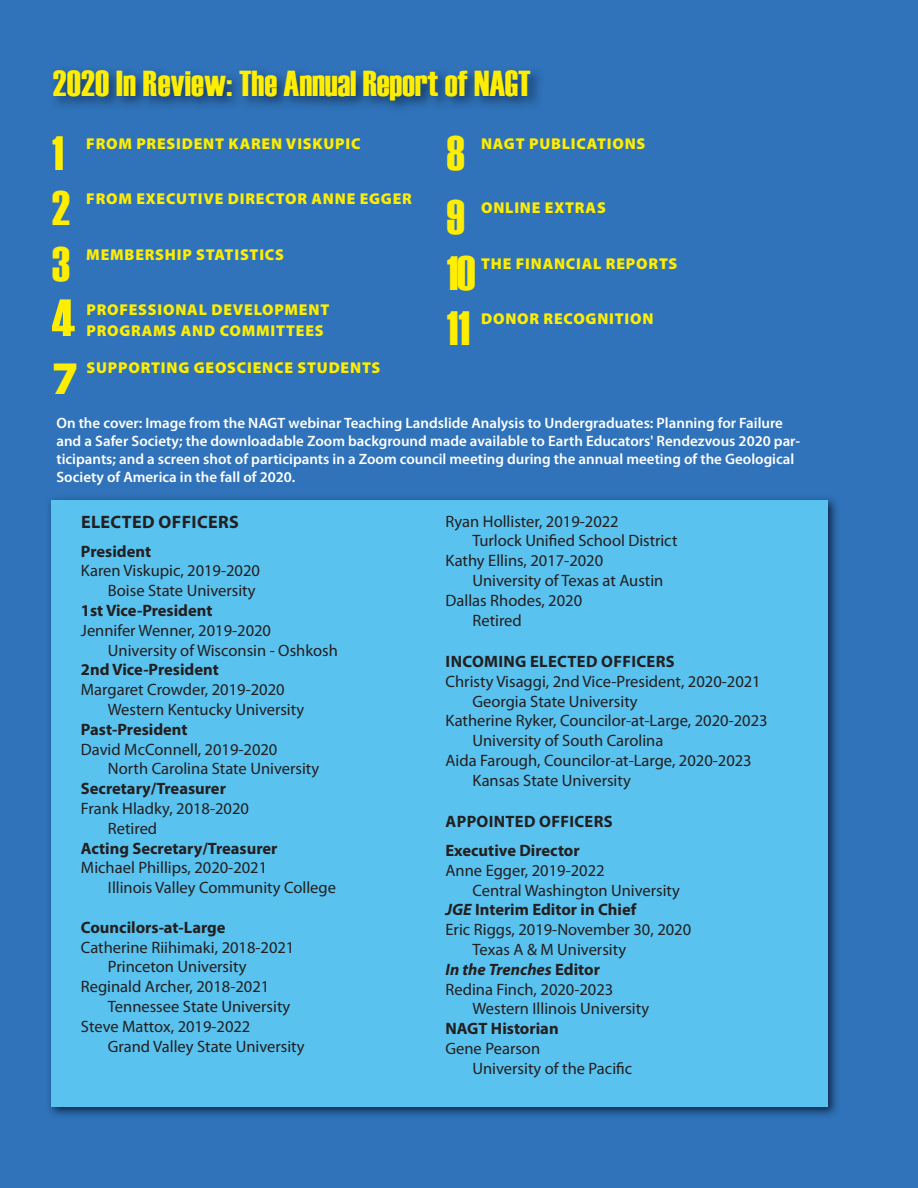
<style>
.page{position:relative;width:918px;height:1188px;background:#3073ba}
.page>*{position:absolute;margin:0;border:0;box-sizing:border-box;transform-origin:0 0}
.t1{font:52.35px "Haettenschweiler";color:#ffee01}
.t2{font:48px "Haettenschweiler";color:#ffee01}
.t3{font:900 46.95px "Myriad Pro";color:#ffee01}
.t4{font:36px "Haettenschweiler";color:#ffee01}
.t5{font:700 18px "Myriad Pro";letter-spacing:.02em;color:#231f20}
.t6{font:16.5px/19.8px "Myriad Pro";color:#231f20}
.t7{font:700 16.5px "Myriad Pro";color:#231f20}
.t8{font:700 16.5px/28.8px "Myriad Pro";letter-spacing:.02em;color:#231f20}
.t9{font:italic 700 16.5px "Myriad Pro";color:#231f20}
.t10{font:900 15.75px/21px "Myriad Pro";letter-spacing:.05em;color:#ffee01}
.t11{font:600 15px/18px "Myriad Pro";color:#fff}
.s1{font-style:italic}
.s2{font-style:normal}
</style>
<div class="page">
<img style="left:49px;top:498px;width:788px;height:618px">
<div style="left:52px;top:500px;width:776px;height:607px;background:#59c2ee"></div>
<h3 class="t4" style="left:53px;top:62px;width:479px">2020 In Review: The Annual Report of NAGT</h3>
<h2 class="t2" style="left:52px;top:125px;width:13px">1</h2>
<p class="t10" style="left:86px;top:133px;width:276px">FROM PRESIDENT KAREN VISKUPIC</p>
<h2 class="t2" style="left:52px;top:181px;width:20px">2</h2>
<p class="t10" style="left:86px;top:188px;width:327px">FROM EXECUTIVE DIRECTOR ANNE EGGER</p>
<h2 class="t2" style="left:52px;top:236px;width:19px">3</h2>
<p class="t10" style="left:86px;top:244px;width:199px">MEMBERSHIP STATISTICS</p>
<h1 class="t1" style="left:52px;top:288px;width:25px">4</h1>
<p class="t10" style="left:86px;top:299px;width:244px">PROFESSIONAL DEVELOPMENT<br>PROGRAMS AND COMMITTEES</p>
<h3 class="t3" style="left:52px;top:351px;width:28px">7</h3>
<p class="t10" style="left:86px;top:357px;width:295px">SUPPORTING GEOSCIENCE STUDENTS</p>
<h2 class="t2" style="left:447px;top:125px;width:20px">8</h2>
<p class="t10" style="left:481px;top:133px;width:166px">NAGT PUBLICATIONS</p>
<h2 class="t2" style="left:447px;top:190px;width:20px">9</h2>
<p class="t10" style="left:481px;top:197px;width:126px">ONLINE EXTRAS</p>
<h2 class="t2" style="left:447px;top:245px;width:30px">10</h2>
<p class="t10" style="left:481px;top:253px;width:198px">THE FINANCIAL REPORTS</p>
<h2 class="t2" style="left:447px;top:301px;width:25px">11</h2>
<p class="t10" style="left:481px;top:308px;width:174px">DONOR RECOGNITION</p>
<p class="t11" style="left:56px;top:414px;width:745px">On the cover: Image from the NAGT webinar Teaching Landslide Analysis to Undergraduates: Planning for Failure and a Safer Society; the downloadable Zoom background made available to Earth Educators' Rendezvous 2020 par&shy;ticipants; and a screen shot of participants in a Zoom council meeting during the annual meeting of the Geological Society of America in the fall of 2020.</p>
<p class="t5" style="left:81px;top:510px;width:159px">ELECTED OFFICERS</p>
<p class="t7" style="left:81px;top:540px;width:72px">President</p>
<p class="t6" style="left:81px;top:561px;width:181px;text-align:right">Karen Viskupic, 2019-2020<br>Boise State University</p>
<p class="t7" style="left:81px;top:600px;width:133px">1st Vice-President</p>
<p class="t6" style="left:108px;top:621px;width:231px;text-indent:-27px">Jennifer Wenner, 2019-2020<br>University of Wisconsin - Oshkosh</p>
<p class="t7" style="left:81px;top:659px;width:139px">2nd Vice-President</p>
<p class="t6" style="left:108px;top:680px;width:198px;text-indent:-27px">Margaret Crowder, 2019-2020<br>Western Kentucky University</p>
<p class="t7" style="left:81px;top:718px;width:108px">Past-President</p>
<p class="t6" style="left:108px;top:739px;width:213px;text-indent:-27px">David McConnell, 2019-2020<br>North Carolina State University</p>
<p class="t7" style="left:81px;top:778px;width:147px">Secretary/Treasurer</p>
<p class="t6" style="left:108px;top:799px;width:143px;text-indent:-27px">Frank Hladky, 2018-2020<br>Retired</p>
<p class="t7" style="left:81px;top:837px;width:198px">Acting Secretary/Treasurer</p>
<p class="t6" style="left:108px;top:858px;width:230px;text-indent:-27px">Michael Phillips, 2020-2021<br>Illinois Valley Community College</p>
<p class="t7" style="left:81px;top:916px;width:146px">Councilors-at-Large</p>
<p class="t6" style="left:81px;top:937px;width:215px">Catherine Riihimaki, 2018-2021</p>
<p class="t6" style="left:108px;top:957px;width:140px">Princeton University</p>
<p class="t6" style="left:81px;top:977px;width:190px">Reginald Archer, 2018-2021</p>
<p class="t6" style="left:108px;top:997px;width:184px">Tennessee State University</p>
<p class="t6" style="left:81px;top:1017px;width:171px">Steve Mattox, 2019-2022</p>
<p class="t6" style="left:108px;top:1036px;width:198px">Grand Valley State University</p>
<p class="t6" style="left:445px;top:512px;width:175px">Ryan Hollister, 2019-2022</p>
<p class="t6" style="left:472px;top:531px;width:206px">Turlock Unified School District</p>
<p class="t6" style="left:445px;top:551px;width:159px">Kathy Ellins, 2017-2020</p>
<p class="t6" style="left:472px;top:571px;width:192px">University of Texas at Austin</p>
<p class="t6" style="left:445px;top:591px;width:138px">Dallas Rhodes, 2020</p>
<p class="t6" style="left:472px;top:611px;width:51px">Retired</p>
<p class="t8" style="left:446px;top:647px;width:231px">INCOMING ELECTED OFFICERS</p>
<p class="t6" style="left:445px;top:672px;width:317px">Christy Visaggi, 2nd Vice-President, 2020-2021</p>
<p class="t6" style="left:472px;top:692px;width:167px">Georgia State University</p>
<p class="t6" style="left:445px;top:711px;width:324px">Katherine Ryker, Councilor-at-Large, 2020-2023</p>
<p class="t6" style="left:472px;top:731px;width:192px">University of South Carolina</p>
<p class="t6" style="left:445px;top:751px;width:308px">Aida Farough, Councilor-at-Large, 2020-2023</p>
<p class="t6" style="left:472px;top:771px;width:160px">Kansas State University</p>
<p class="t8" style="left:445px;top:807px;width:169px">APPOINTED OFFICERS<br>Executive Director</p>
<p class="t6" style="left:445px;top:861px;width:161px">Anne Egger, 2019-2022</p>
<p class="t6" style="left:472px;top:881px;width:209px">Central Washington University</p>
<p class="t7" style="left:445px;top:899px;width:192px"><span class="s1">JGE</span> Interim Editor in Chief</p>
<p class="t6" style="left:445px;top:920px;width:247px">Eric Riggs, 2019-November 30, 2020</p>
<p class="t6" style="left:472px;top:940px;width:155px">Texas A &amp; M University</p>
<p class="t9" style="left:445px;top:959px;width:156px">In the Trenches <span class="s2">Editor</span></p>
<p class="t6" style="left:445px;top:980px;width:169px">Redina Finch, 2020-2023</p>
<p class="t6" style="left:472px;top:999px;width:178px">Western Illinois University</p>
<p class="t7" style="left:445px;top:1018px;width:115px">NAGT Historian</p>
<p class="t6" style="left:472px;top:1039px;width:161px;text-indent:-27px">Gene Pearson<br>University of the Pacific</p>
</div>
